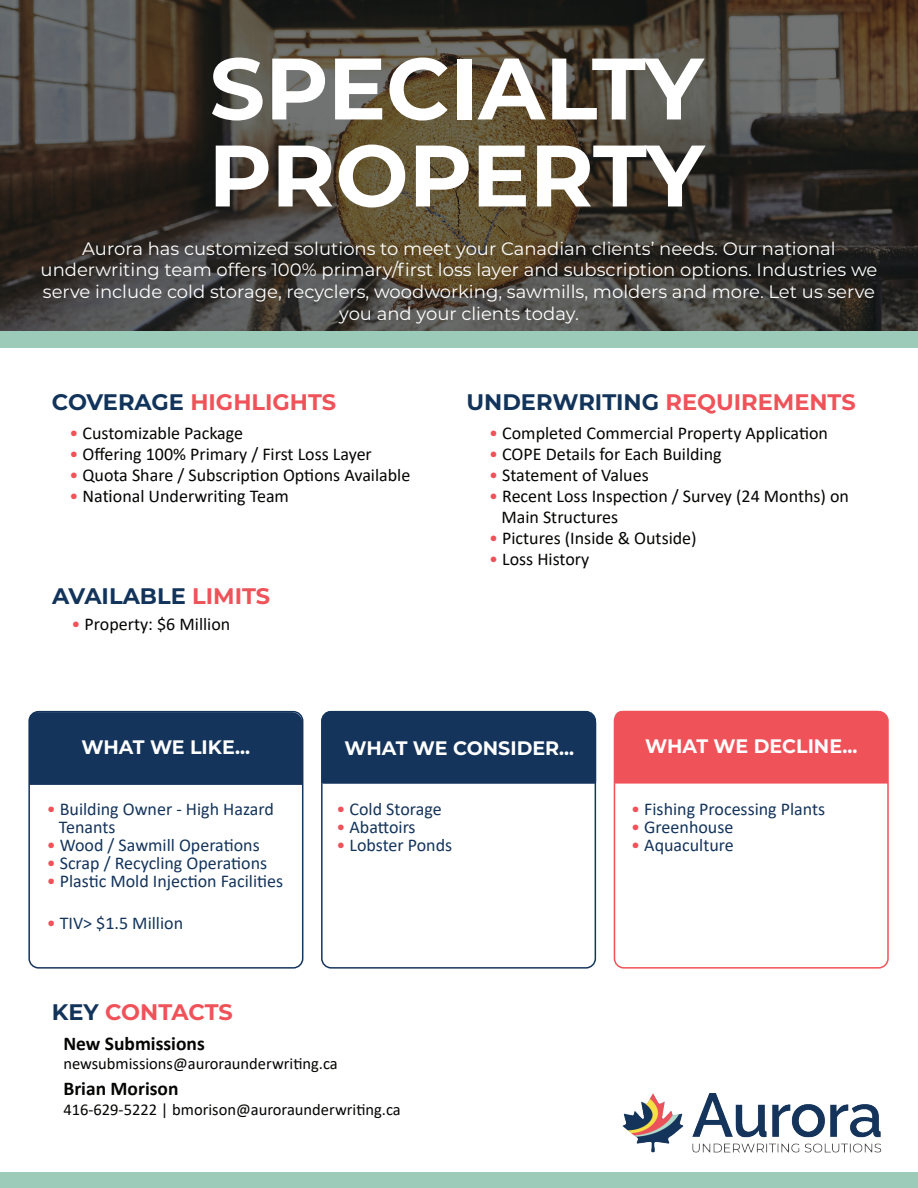
<style>
.page{position:relative;width:918px;height:1188px;background:#fff}
.page>*{position:absolute;margin:0;border:0;box-sizing:border-box;transform-origin:0 0}
.t1{font:700 87px/87px "Montserrat";color:#fff}
.t2{font:700 22.5px "Montserrat";color:#12345b}
.t3{font:700 22.5px "Montserrat";color:#f05259}
.t4{font:700 19.5px "Montserrat";color:#fff}
.t5{font:700 19.5px "Calibri";color:#050504}
.t6{font:18px/21px "Calibri";color:#050504}
.t7{font:18px/21.6px "Montserrat";color:#fff;text-align:center}
.t8{font:18px/18px "Calibri";color:#14345c}
.t9{font:16.5px "Calibri";color:#050504}
.s1{color:#12345b}
.s2{color:#f05259}
.s3{font-family:"Myriad Pro"}
</style>
<div class="page">
<svg style="left:0;top:0;width:918px;height:331px;background:#463f36"></svg>
<div style="left:0;top:331px;width:918px;height:17px;background:#9ccbba"></div>
<div style="left:0;top:1172px;width:918px;height:16px;background:#9ccbba"></div>
<img style="left:622px;top:1093px;width:260px;height:60px">
<div style="left:614px;top:711px;width:272px;height:73px;background:#f05259"></div>
<div style="left:614px;top:711px;width:275px;height:258px;border:2px solid #f05259;border-radius:9px"></div>
<div style="left:324px;top:714px;width:269px;height:70px;background:#14345c"></div>
<div style="left:321px;top:711px;width:275px;height:258px;border:2px solid #14345c;border-radius:9px"></div>
<div style="left:28px;top:711px;width:275px;height:258px;border:2px solid #14345c;border-radius:9px"></div>
<div style="left:29px;top:712px;width:274px;height:73px;background:#14345c"></div>
<h1 class="t1" style="left:208px;top:41px;width:497px">SPECIALTY<br>PROPERTY</h1>
<p class="t7" style="left:41px;top:237px;width:838px">Aurora has customized solutions to meet your Canadian clients’ needs. Our national underwriting team offers 100% primary/first loss layer and subscription options. Industries we serve include cold storage, recyclers, woodworking, sawmills, molders and more. Let us serve you and your clients today.</p>
<p class="t3" style="left:52px;top:385px;width:286px"><span class="s1">COVERAGE</span> HIGHLIGHTS</p>
<p class="t6" style="left:69px;top:422px;width:175px"><span class="s2">•</span> Customizable Package</p>
<p class="t6" style="left:69px;top:443px;width:304px"><span class="s2">•</span> Offering 100% Primary / First Loss Layer</p>
<p class="t6" style="left:69px;top:464px;width:342px"><span class="s2">•</span> Quota Share / Subscription Options Available</p>
<p class="t6" style="left:69px;top:485px;width:221px"><span class="s2">•</span> Na<span class="s3">ti</span>onal Underwri<span class="s3">ti</span>ng Team</p>
<p class="t2" style="left:52px;top:580px;width:220px">AVAILABLE <span class="s2">LIMITS</span></p>
<p class="t6" style="left:72px;top:613px;width:160px"><span class="s2">•</span> Property: $6 Million</p>
<p class="t2" style="left:466px;top:385px;width:391px">UNDERWRITING <span class="s2">REQUIREMENTS</span></p>
<p class="t6" style="left:489px;top:422px;width:340px"><span class="s2">•</span> Completed Commercial Property Application</p>
<p class="t6" style="left:489px;top:443px;width:234px"><span class="s2">•</span> COPE Details for Each Building</p>
<p class="t6" style="left:489px;top:464px;width:161px"><span class="s2">•</span> Statement of Values</p>
<p class="t6" style="left:501px;top:485px;width:349px;text-indent:-12px"><span class="s2">•</span> Recent Loss Inspection / Survey (24 Months) on<br>Main Structures</p>
<p class="t6" style="left:489px;top:527px;width:209px"><span class="s2">•</span> Pictures (Inside &amp; Outside)</p>
<p class="t6" style="left:489px;top:548px;width:102px"><span class="s2">•</span> Loss History</p>
<p class="t4" style="left:82px;top:733px;width:170px">WHAT WE LIKE...</p>
<p class="t4" style="left:345px;top:734px;width:231px">WHAT WE CONSIDER...</p>
<p class="t4" style="left:645px;top:732px;width:214px">WHAT WE DECLINE...</p>
<p class="t8" style="left:59px;top:800px;width:217px;text-indent:-12px"><span class="s2">•</span> Building Owner - High Hazard<br>Tenants</p>
<p class="t8" style="left:47px;top:836px;width:214px"><span class="s2">•</span> Wood / Sawmill Operations</p>
<p class="t8" style="left:47px;top:854px;width:222px"><span class="s2">•</span> Scrap / Recycling Operations</p>
<p class="t8" style="left:47px;top:872px;width:238px"><span class="s2">•</span> Plastic Mold Injection Facilities</p>
<p class="t8" style="left:47px;top:914px;width:138px"><span class="s2">•</span> TIV&gt; $1.5 Million</p>
<p class="t3" style="left:52px;top:996px;width:183px"><span class="s1">KEY</span> CONTACTS</p>
<p class="t8" style="left:336px;top:800px;width:107px"><span class="s2">•</span> Cold Storage</p>
<p class="t8" style="left:336px;top:818px;width:81px"><span class="s2">•</span> Abattoirs</p>
<p class="t8" style="left:336px;top:836px;width:117px"><span class="s2">•</span> Lobster Ponds</p>
<p class="t5" style="left:63px;top:1029px;width:143px">New Submissions</p>
<p class="t9" style="left:63px;top:1052px;width:276px">newsubmissions@auroraunderwriting.ca</p>
<p class="t5" style="left:63px;top:1075px;width:117px">Brian Morison</p>
<p class="t9" style="left:63px;top:1098px;width:339px">416-629-5222 | bmorison@auroraunderwriting.ca</p>
<p class="t8" style="left:631px;top:800px;width:196px"><span class="s2">•</span> Fishing Processing Plants</p>
<p class="t8" style="left:631px;top:818px;width:104px"><span class="s2">•</span> Greenhouse</p>
<p class="t8" style="left:631px;top:836px;width:104px"><span class="s2">•</span> Aquaculture</p>
</div>
